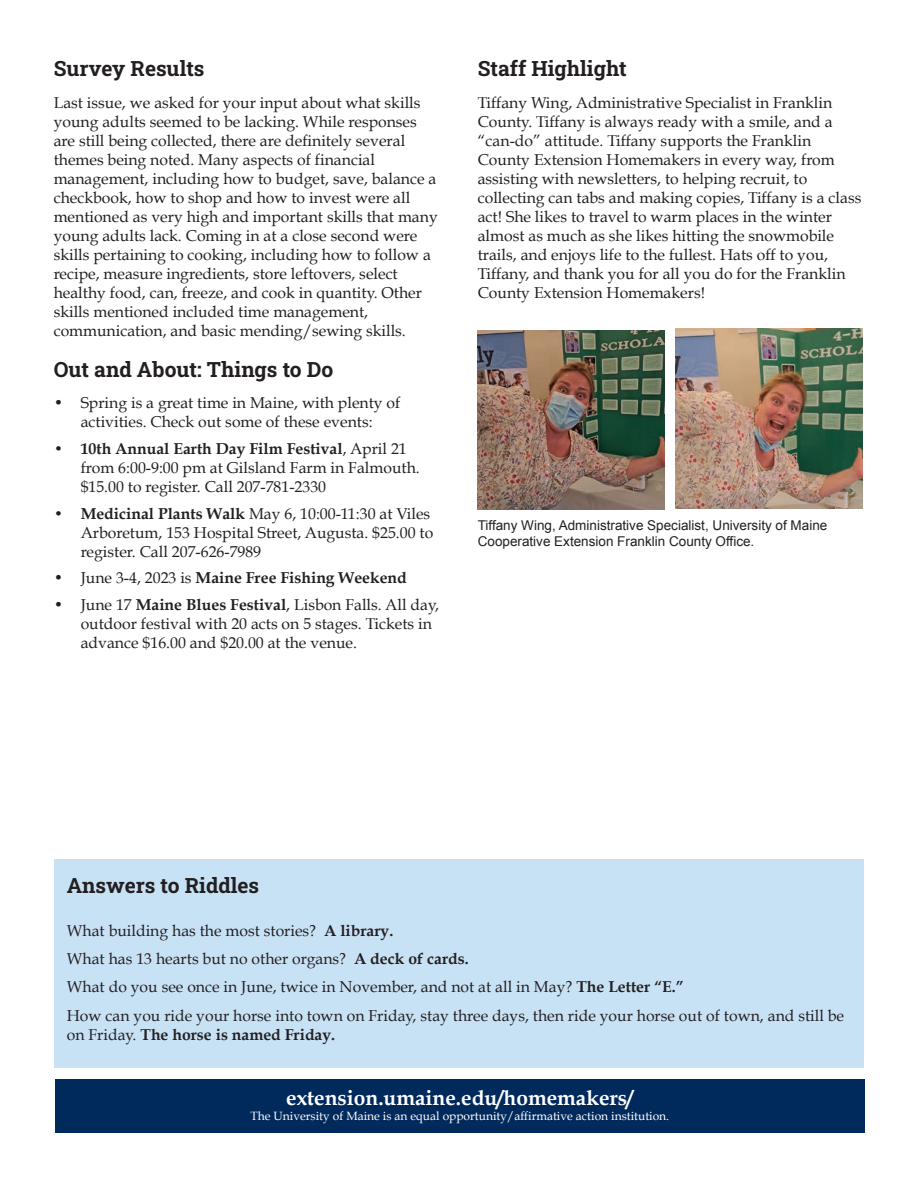
<style>
.page{position:relative;width:918px;height:1188px;background:#fff}
.page>*{position:absolute;margin:0;border:0;box-sizing:border-box;transform-origin:0 0}
.t1{font:700 21px "Roboto Slab";color:#231f20}
.t2{font:700 21px "Book Antiqua";color:#fff}
.t3{font:15.75px/19px "Book Antiqua";color:#231f20}
.t4{font:700 15.75px "Book Antiqua";color:#231f20}
.t5{font:13.5px/16.2px "Arial";color:#231f20}
.t6{font:12px "Book Antiqua";color:#fff}
.s1{font-weight:700}
.s2{font-weight:400}
</style>
<div class="page">
<div style="left:55px;top:1079px;width:810px;height:54px;background:#00295c"></div>
<img style="left:478px;top:330px;width:187px;height:180px">
<img style="left:676px;top:329px;width:186px;height:179px">
<div style="left:55px;top:859px;width:809px;height:208px;background:#c8e2f5"></div>
<p class="t1" style="left:54px;top:54px;width:152px">Survey Results</p>
<p class="t3" style="left:54px;top:93px;width:386px">Last issue, we asked for your input about what skills young adults seemed to be lacking. While responses are still being collected, there are definitely several themes being noted. Many aspects of financial management, including how to budget, save, balance a checkbook, how to shop and how to invest were all mentioned as very high and important skills that many young adults lack. Coming in at a close second were skills pertaining to cooking, including how to follow a recipe, measure ingredients, store leftovers, select healthy food, can, freeze, and cook in quantity. Other skills mentioned included time management, communication, and basic mending/sewing skills.</p>
<p class="t1" style="left:54px;top:355px;width:281px">Out and About: Things to Do</p>
<p class="t3" style="left:54px;top:394px;width:348px;text-align:center">• Spring is a great time in Maine, with plenty of activities. Check out some of these events:</p>
<p class="t3" style="left:81px;top:439px;width:341px;text-indent:-27px"><span class="s1">• 10th Annual Earth Day Film Festival</span>, April 21 from 6:00-9:00 pm at Gilsland Farm in Falmouth. $15.00 to register. Call 207-781-2330</p>
<p class="t3" style="left:81px;top:504px;width:354px;text-indent:-27px"><span class="s1">• Medicinal Plants Walk</span> May 6, 10:00-11:30 at Viles<br>Arboretum, 153 Hospital Street, Augusta. $25.00 to register. Call 207-626-7989</p>
<p class="t4" style="left:54px;top:569px;width:355px"><span class="s2">• June 3-4, 2023 is</span> Maine Free Fishing Weekend</p>
<p class="t3" style="left:81px;top:595px;width:360px;text-indent:-27px">• June 17 <span class="s1">Maine Blues Festival</span>, Lisbon Falls. All day, outdoor festival with 20 acts on 5 stages. Tickets in advance $16.00 and $20.00 at the venue.</p>
<p class="t1" style="left:478px;top:54px;width:150px">Staff Highlight</p>
<p class="t3" style="left:478px;top:93px;width:385px">Tiffany Wing, Administrative Specialist in Franklin County. Tiffany is always ready with a smile, and a “can-do” attitude. Tiffany supports the Franklin County Extension Homemakers in every way, from assisting with newsletters, to helping recruit, to collecting can tabs and making copies, Tiffany is a class act! She likes to travel to warm places in the winter almost as much as she likes hitting the snowmobile trails, and enjoys life to the fullest. Hats off to you, Tiffany, and thank you for all you do for the Franklin County Extension Homemakers!</p>
<p class="t5" style="left:478px;top:517px;width:351px">Tiffany Wing, Administrative Specialist, University of Maine<br>Cooperative Extension Franklin County Office.</p>
<p class="t1" style="left:67px;top:871px;width:194px">Answers to Riddles</p>
<p class="t3" style="left:67px;top:922px;width:328px">What building has the most stories? <span class="s1">A library.</span></p>
<p class="t3" style="left:67px;top:950px;width:403px">What has 13 hearts but no other organs? <span class="s1">A deck of cards.</span></p>
<p class="t3" style="left:67px;top:978px;width:618px">What do you see once in June, twice in November, and not at all in May? <span class="s1">The Letter “E.”</span></p>
<p class="t3" style="left:67px;top:1006px;width:779px">How can you ride your horse into town on Friday, stay three days, then ride your horse out of town, and still be on Friday. <span class="s1">The horse is named Friday.</span></p>
<p class="t2" style="left:286px;top:1085px;width:349px">extension.umaine.edu/homemakers/</p>
<p class="t6" style="left:250px;top:1109px;width:420px">The University of Maine is an equal opportunity/affirmative action institution.</p>
</div>
